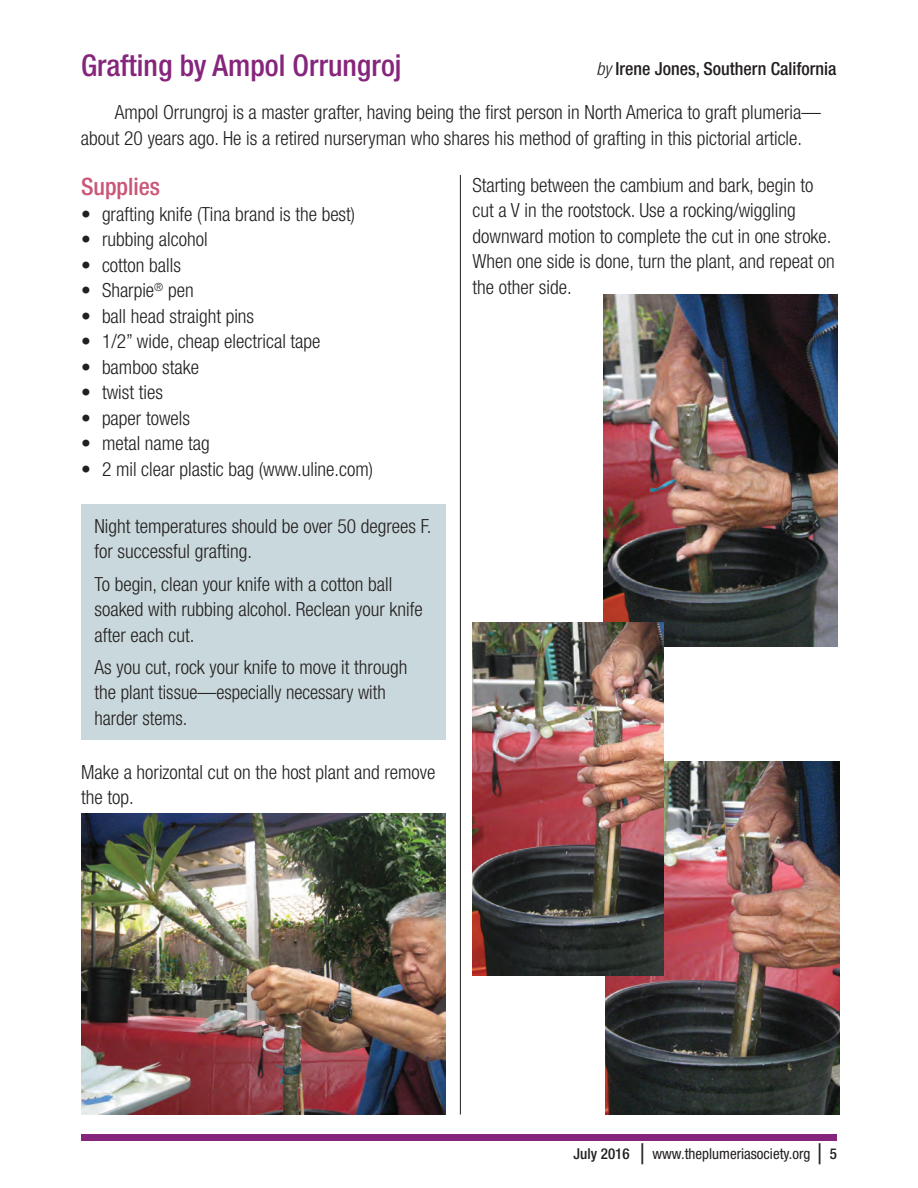
<style>
.page{position:relative;width:918px;height:1188px;background:#fff}
.page>*{position:absolute;margin:0;border:0;box-sizing:border-box;transform-origin:0 0}
.Headings_-_Helvetic{font:500 condensed 30px "Helvetica Neue LT Std";color:#85257b}
.Headings_-_Helvetica{font:500 condensed 24px "Helvetica Neue LT Std";color:#ca5577}
.Text_-_grafting{font:300 condensed 19.5px/25.5px "Helvetica Neue LT Std";color:#231f20}
.bullets{font:300 condensed 19.5px "Helvetica Neue LT Std";color:#231f20}
.Text_-_Helvetica_Neu{font:300 condensed 19.5px/25.5px "Helvetica Neue LT Std";color:#231f20}
.Headings_-_Helvetic-2{font:500 condensed 18px "Helvetica Neue LT Std";color:#231f20}
.t1{font:condensed 15px "Helvetica Neue LT Std";color:#231f20}
.s1{font-weight:300;font-style:italic}
.s2{font-weight:500}
.s3{font-family:"Brush Script Std";font-stretch:normal;font-size:21px}
</style>
<div class="page">
<div style="left:81px;top:1134px;width:756px;height:7px;background:#85257b"></div>
<img style="left:605px;top:762px;width:234px;height:353px">
<img style="left:81px;top:814px;width:365px;height:301px">
<img style="left:603px;top:294px;width:234px;height:352px">
<img style="left:472px;top:622px;width:191px;height:353px">
<div style="left:81px;top:504px;width:364px;height:236px;background:#c9d8dc"></div>
<hr style="left:460px;top:175px;width:1px;height:940px;background:#231f20">
<p class="Headings_-_Helvetic" style="left:81px;top:47px;width:322px">Grafting by Ampol Orrungroj</p>
<p class="Text_-_Helvetica_Neu" style="left:81px;top:99px;width:742px;text-indent:34px">Ampol Orrungroj is a master grafter, having being the first person in North America to graft plumeria— about 20 years ago. He is a retired nurseryman who shares his method of grafting in this pictorial article.</p>
<p class="Headings_-_Helvetica" style="left:81px;top:172px;width:81px">Supplies</p>
<p class="bullets" style="left:81px;top:203px;width:276px">• grafting knife (Tina brand is the best)</p>
<p class="bullets" style="left:81px;top:228px;width:128px">• rubbing alcohol</p>
<p class="bullets" style="left:81px;top:254px;width:102px">• cotton balls</p>
<p class="bullets" style="left:81px;top:279px;width:114px">• Sharpie<sup>®</sup> pen</p>
<p class="bullets" style="left:81px;top:305px;width:175px">• ball head straight pins</p>
<p class="bullets" style="left:81px;top:330px;width:241px">• 1/2” wide, cheap electrical tape</p>
<p class="bullets" style="left:81px;top:356px;width:120px">• bamboo stake</p>
<p class="bullets" style="left:81px;top:381px;width:83px">• twist ties</p>
<p class="bullets" style="left:81px;top:407px;width:111px">• paper towels</p>
<p class="bullets" style="left:81px;top:432px;width:130px">• metal name tag</p>
<p class="bullets" style="left:81px;top:458px;width:294px">• 2 mil clear plastic bag (www.uline.com)</p>
<p class="Text_-_grafting" style="left:94px;top:513px;width:339px">Night temperatures should be over 50 degrees F. for successful grafting.</p>
<p class="Text_-_grafting" style="left:94px;top:571px;width:330px">To begin, clean your knife with a cotton ball soaked with rubbing alcohol. Reclean your knife after each cut.</p>
<p class="Text_-_grafting" style="left:94px;top:654px;width:314px">As you cut, rock your knife to move it through the plant tissue—especially necessary with harder stems.</p>
<p class="Headings_-_Helvetic-2" style="left:597px;top:58px;width:242px"><span class="s1">by</span> Irene Jones, Southern California</p>
<p class="Text_-_grafting" style="left:472px;top:172px;width:364px">Starting between the cambium and bark, begin to cut a V in the rootstock. Use a rocking/wiggling downward motion to complete the cut in one stroke.<br>When one side is done, turn the plant, and repeat on the other side.</p>
<p class="Text_-_grafting" style="left:81px;top:759px;width:356px">Make a horizontal cut on the host plant and remove the top.</p>
<p class="t1" style="left:574px;top:1145px;width:265px"><span class="s2">July 2016</span> <span class="s3">|</span> www.theplumeriasociety.org <span class="s3">|</span> <span class="s2">5</span></p>
</div>
